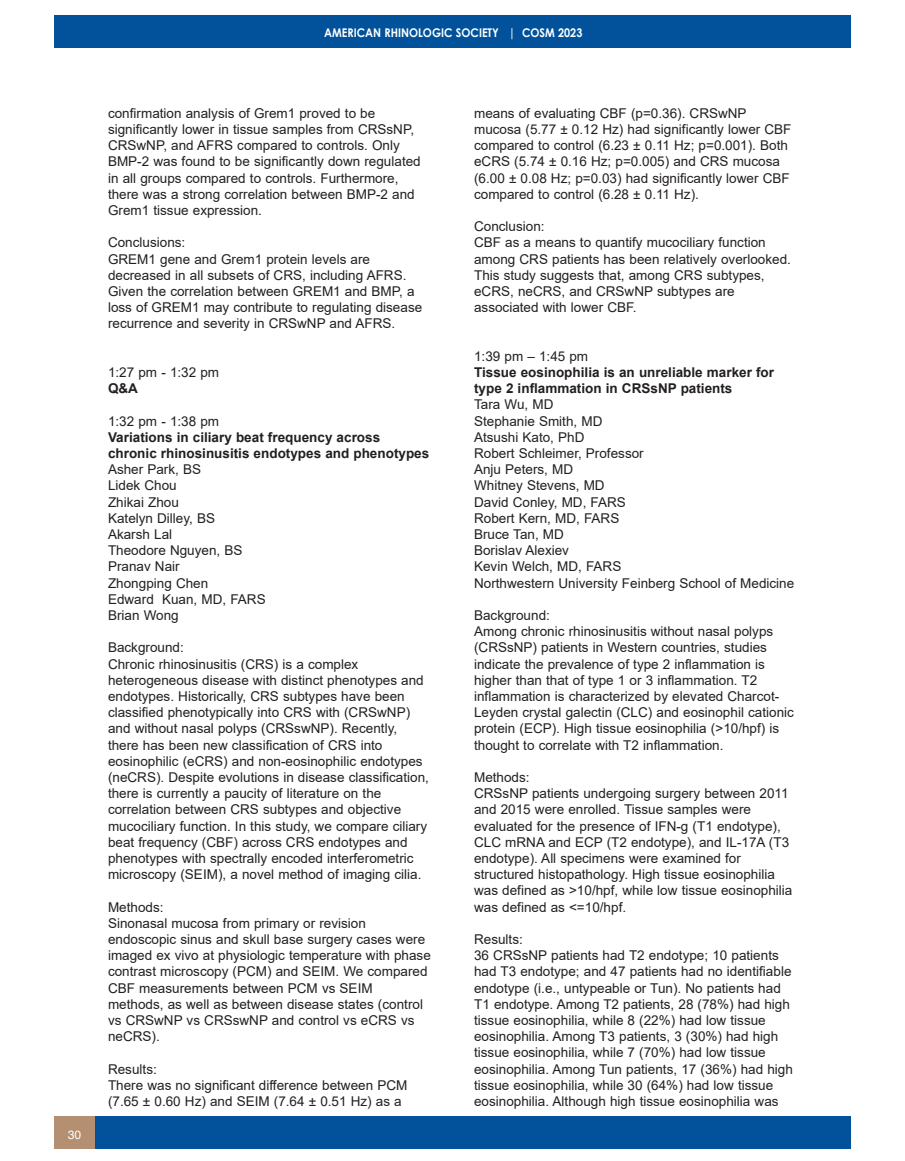
<style>
.page{position:relative;width:905px;height:1161px;background:#fff}
.page>*{position:absolute;margin:0;border:0;box-sizing:border-box;transform-origin:0 0}
.t1{font:13.5px/16.2px "Arial";color:#231f20}
.t2{font:700 13.5px/16.2px "Arial";color:#231f20}
.t3{font:700 12px "Century Gothic";color:#fff;scale:.9 1}
.t4{font:12px "Helvetica";color:#fff}
</style>
<div class="page">
<div style="left:54px;top:1117px;width:796px;height:32px;background:#01529b"></div>
<div style="left:54px;top:1117px;width:41px;height:32px;background:#b48f71"></div>
<div style="left:54px;top:16px;width:796px;height:32px;background:#01529b"></div>
<p class="t3" style="left:324px;top:23px;width:288px">AMERICAN RHINOLOGIC SOCIETY | COSM 2023</p>
<p class="t4" style="left:68px;top:1128px;width:15px">30</p>
<p class="t1" style="left:108px;top:105px;width:314px">confirmation analysis of Grem1 proved to be significantly lower in tissue samples from CRSsNP, CRSwNP, and AFRS compared to controls. Only BMP-2 was found to be significantly down regulated in all groups compared to controls. Furthermore, there was a strong correlation between BMP-2 and Grem1 tissue expression.</p>
<p class="t1" style="left:108px;top:235px;width:79px">Conclusions:</p>
<p class="t1" style="left:108px;top:251px;width:316px">GREM1 gene and Grem1 protein levels are decreased in all subsets of CRS, including AFRS.<br>Given the correlation between GREM1 and BMP, a loss of GREM1 may contribute to regulating disease recurrence and severity in CRSwNP and AFRS.</p>
<p class="t1" style="left:108px;top:364px;width:113px">1:27 pm - 1:32 pm</p>
<p class="t2" style="left:108px;top:381px;width:31px">Q&amp;A</p>
<p class="t1" style="left:108px;top:413px;width:113px">1:32 pm - 1:38 pm</p>
<p class="t2" style="left:108px;top:429px;width:323px">Variations in ciliary beat frequency across chronic rhinosinusitis endotypes and phenotypes</p>
<p class="t1" style="left:108px;top:461px;width:95px">Asher Park, BS</p>
<p class="t1" style="left:108px;top:478px;width:70px">Lidek Chou</p>
<p class="t1" style="left:108px;top:494px;width:72px">Zhikai Zhou</p>
<p class="t1" style="left:108px;top:510px;width:109px">Katelyn Dilley, BS</p>
<p class="t1" style="left:108px;top:526px;width:66px">Akarsh Lal</p>
<p class="t1" style="left:108px;top:542px;width:136px">Theodore Nguyen, BS</p>
<p class="t1" style="left:108px;top:559px;width:73px">Pranav Nair</p>
<p class="t1" style="left:108px;top:575px;width:102px">Zhongping Chen</p>
<p class="t1" style="left:108px;top:591px;width:159px">Edward Kuan, MD, FARS</p>
<p class="t1" style="left:108px;top:607px;width:72px">Brian Wong</p>
<p class="t1" style="left:108px;top:640px;width:77px">Background:</p>
<p class="t1" style="left:108px;top:656px;width:322px">Chronic rhinosinusitis (CRS) is a complex heterogeneous disease with distinct phenotypes and endotypes. Historically, CRS subtypes have been classified phenotypically into CRS with (CRSwNP) and without nasal polyps (CRSswNP). Recently, there has been new classification of CRS into eosinophilic (eCRS) and non-eosinophilic endotypes (neCRS). Despite evolutions in disease classification, there is currently a paucity of literature on the correlation between CRS subtypes and objective mucociliary function. In this study, we compare ciliary beat frequency (CBF) across CRS endotypes and phenotypes with spectrally encoded interferometric microscopy (SEIM), a novel method of imaging cilia.</p>
<p class="t1" style="left:108px;top:899px;width:57px">Methods:</p>
<p class="t1" style="left:108px;top:915px;width:324px">Sinonasal mucosa from primary or revision endoscopic sinus and skull base surgery cases were imaged ex vivo at physiologic temperature with phase contrast microscopy (PCM) and SEIM. We compared CBF measurements between PCM vs SEIM methods, as well as between disease states (control vs CRSwNP vs CRSswNP and control vs eCRS vs neCRS).</p>
<p class="t1" style="left:108px;top:1061px;width:50px">Results:</p>
<p class="t1" style="left:108px;top:1077px;width:301px">There was no significant difference between PCM (7.65 ± 0.60 Hz) and SEIM (7.64 ± 0.51 Hz) as a</p>
<p class="t1" style="left:474px;top:105px;width:319px">means of evaluating CBF (p=0.36). CRSwNP mucosa (5.77 ± 0.12 Hz) had significantly lower CBF compared to control (6.23 ± 0.11 Hz; p=0.001). Both eCRS (5.74 ± 0.16 Hz; p=0.005) and CRS mucosa (6.00 ± 0.08 Hz; p=0.03) had significantly lower CBF compared to control (6.28 ± 0.11 Hz).</p>
<p class="t1" style="left:474px;top:218px;width:72px">Conclusion:</p>
<p class="t1" style="left:474px;top:235px;width:318px">CBF as a means to quantify mucociliary function among CRS patients has been relatively overlooked.<br>This study suggests that, among CRS subtypes, eCRS, neCRS, and CRSwNP subtypes are associated with lower CBF.</p>
<p class="t1" style="left:474px;top:348px;width:116px">1:39 pm – 1:45 pm</p>
<p class="t2" style="left:474px;top:364px;width:301px">Tissue eosinophilia is an unreliable marker for type 2 inflammation in CRSsNP patients</p>
<p class="t1" style="left:474px;top:397px;width:81px">Tara Wu, MD</p>
<p class="t1" style="left:474px;top:413px;width:130px">Stephanie Smith, MD</p>
<p class="t1" style="left:474px;top:429px;width:112px">Atsushi Kato, PhD</p>
<p class="t1" style="left:474px;top:445px;width:171px">Robert Schleimer, Professor</p>
<p class="t1" style="left:474px;top:461px;width:101px">Anju Peters, MD</p>
<p class="t1" style="left:474px;top:478px;width:132px">Whitney Stevens, MD</p>
<p class="t1" style="left:474px;top:494px;width:153px">David Conley, MD, FARS</p>
<p class="t1" style="left:474px;top:510px;width:147px">Robert Kern, MD, FARS</p>
<p class="t1" style="left:474px;top:526px;width:91px">Bruce Tan, MD</p>
<p class="t1" style="left:474px;top:542px;width:96px">Borislav Alexiev</p>
<p class="t1" style="left:474px;top:559px;width:149px">Kevin Welch, MD, FARS</p>
<p class="t1" style="left:474px;top:575px;width:321px">Northwestern University Feinberg School of Medicine</p>
<p class="t1" style="left:474px;top:607px;width:77px">Background:</p>
<p class="t1" style="left:474px;top:623px;width:321px">Among chronic rhinosinusitis without nasal polyps (CRSsNP) patients in Western countries, studies indicate the prevalence of type 2 inflammation is higher than that of type 1 or 3 inflammation. T2 inflammation is characterized by elevated Charcot-Leyden crystal galectin (CLC) and eosinophil cationic protein (ECP). High tissue eosinophilia (&gt;10/hpf) is thought to correlate with T2 inflammation.</p>
<p class="t1" style="left:474px;top:769px;width:57px">Methods:</p>
<p class="t1" style="left:474px;top:785px;width:320px">CRSsNP patients undergoing surgery between 2011 and 2015 were enrolled. Tissue samples were evaluated for the presence of IFN-g (T1 endotype), CLC mRNA and ECP (T2 endotype), and IL-17A (T3 endotype). All specimens were examined for structured histopathology. High tissue eosinophilia was defined as &gt;10/hpf, while low tissue eosinophilia was defined as &lt;=10/hpf.</p>
<p class="t1" style="left:474px;top:931px;width:50px">Results:</p>
<p class="t1" style="left:474px;top:947px;width:320px">36 CRSsNP patients had T2 endotype; 10 patients had T3 endotype; and 47 patients had no identifiable endotype (i.e., untypeable or Tun). No patients had T1 endotype. Among T2 patients, 28 (78%) had high tissue eosinophilia, while 8 (22%) had low tissue eosinophilia. Among T3 patients, 3 (30%) had high tissue eosinophilia, while 7 (70%) had low tissue eosinophilia. Among Tun patients, 17 (36%) had high tissue eosinophilia, while 30 (64%) had low tissue eosinophilia. Although high tissue eosinophilia was</p>
</div>
